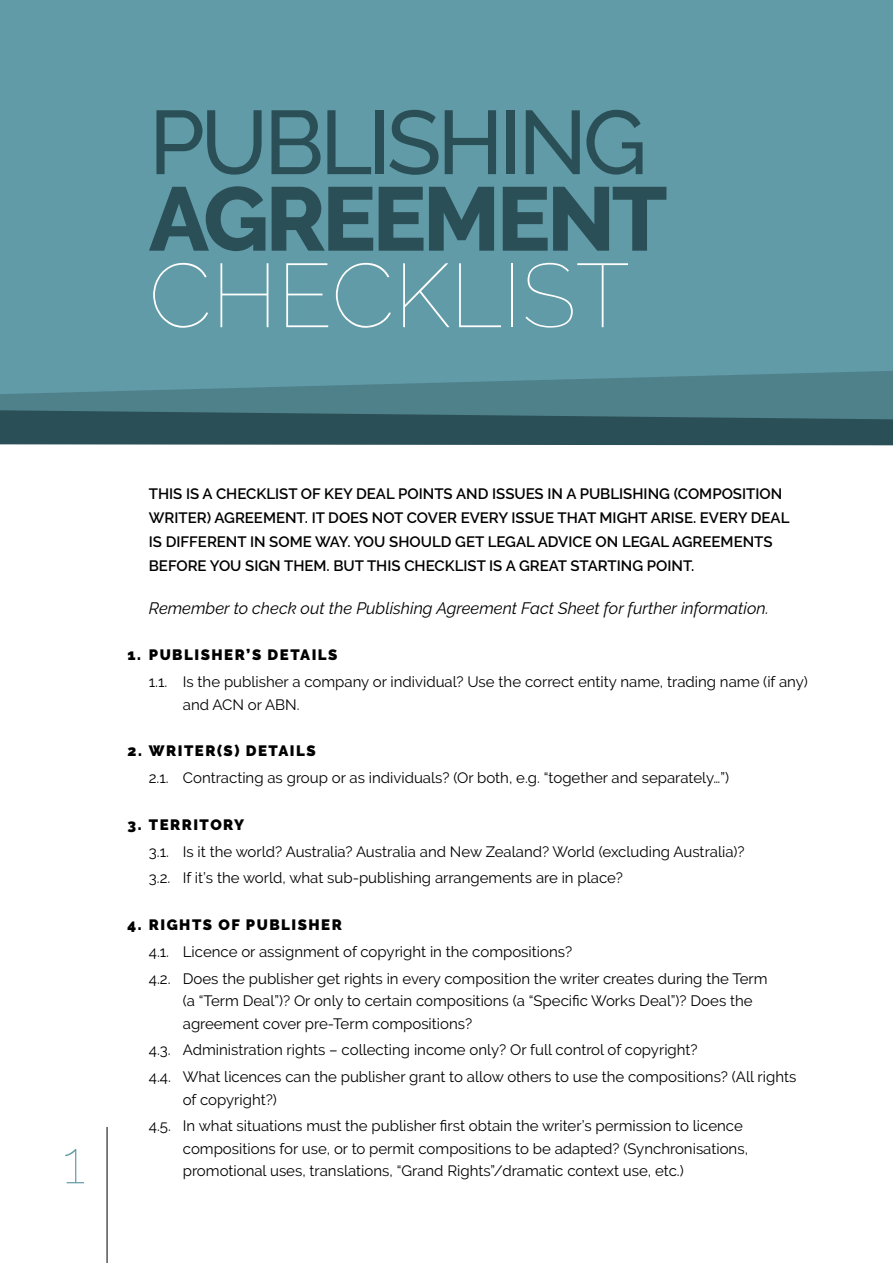
<style>
.page{position:relative;width:893px;height:1263px;background:#fff}
.page>*{position:absolute;margin:0;border:0;box-sizing:border-box;transform-origin:0 0}
.t1{font:500 90px "Raleway";letter-spacing:-.05em;color:#2b4f56}
.t2{font:800 90px "Raleway";letter-spacing:-.04em;color:#2b4f56}
.t3{font:100 90px "Raleway";color:#fff}
.t4{font:100 60px "Raleway";color:#619ba7}
.t5{font:italic 16.5px "Raleway";color:#000}
.t6{font:15px/26.7px "Raleway";color:#000}
.t7{font:600 15px/24px "Raleway";color:#000}
.t8{font:900 15px "Raleway";letter-spacing:.1em;color:#000}
</style>
<div class="page">
<hr style="left:107px;top:1127px;width:1px;height:136px;background:#000">
<div style="left:0;top:420px;width:893px;height:25px;background:#2b4f56"></div>
<svg style="left:0;top:394px;width:893px;height:26px;background:#477780"></svg>
<div style="left:0;top:0;width:893px;height:394px;background:#619ba7"></div>
<h1 class="t1" style="left:149px;top:90px;width:500px">PUBLISHING</h1>
<h1 class="t2" style="left:149px;top:168px;width:520px">AGREEMENT</h1>
<h1 class="t3" style="left:149px;top:243px;width:482px">CHECKLIST</h1>
<h2 class="t4" style="left:63px;top:1127px;width:24px">1</h2>
<p class="t7" style="left:149px;top:482px;width:642px">THIS IS A CHECKLIST OF KEY DEAL POINTS AND ISSUES IN A PUBLISHING (COMPOSITION WRITER) AGREEMENT. IT DOES NOT COVER EVERY ISSUE THAT MIGHT ARISE. EVERY DEAL IS DIFFERENT IN SOME WAY. YOU SHOULD GET LEGAL ADVICE ON LEGAL AGREEMENTS BEFORE YOU SIGN THEM. BUT THIS CHECKLIST IS A GREAT STARTING POINT.</p>
<p class="t5" style="left:149px;top:598px;width:621px">Remember to check out the Publishing Agreement Fact Sheet for further information.</p>
<p class="t8" style="left:128px;top:646px;width:211px">1. PUBLISHER’S DETAILS</p>
<p class="t6" style="left:183px;top:671px;width:626px;line-height:22.5px;text-indent:-34px">1.1. Is the publisher a company or individual? Use the correct entity name, trading name (if any) and ACN or ABN.</p>
<p class="t8" style="left:128px;top:742px;width:190px">2. WRITER(S) DETAILS</p>
<p class="t6" style="left:149px;top:764px;width:582px">2.1. Contracting as group or as individuals? (Or both, e.g. “together and separately…”)</p>
<p class="t8" style="left:128px;top:816px;width:118px">3. TERRITORY</p>
<p class="t6" style="left:149px;top:838px;width:597px">3.1. Is it the world? Australia? Australia and New Zealand? World (excluding Australia)?<br>3.2. If it’s the world, what sub-publishing arrangements are in place?</p>
<p class="t8" style="left:128px;top:916px;width:216px">4. RIGHTS OF PUBLISHER</p>
<p class="t6" style="left:149px;top:938px;width:620px">4.1. Licence or assignment of copyright in the compositions?<br>4.2. Does the publisher get rights in every composition the writer creates during the Term</p>
<p class="t6" style="left:183px;top:990px;width:571px;line-height:22.5px">(a “Term Deal”)? Or only to certain compositions (a “Specific Works Deal”)? Does the agreement cover pre-Term compositions?</p>
<p class="t6" style="left:149px;top:1037px;width:649px">4.3. Administration rights – collecting income only? Or full control of copyright?<br>4.4. What licences can the publisher grant to allow others to use the compositions? (All rights</p>
<p class="t6" style="left:149px;top:1086px;width:596px;text-indent:34px">of copyright?)<br>4.5. In what situations must the publisher first obtain the writer’s permission to licence</p>
<p class="t6" style="left:183px;top:1137px;width:567px;line-height:22.5px">compositions for use, or to permit compositions to be adapted? (Synchronisations, promotional uses, translations, “Grand Rights”/dramatic context use, etc.)</p>
</div>
